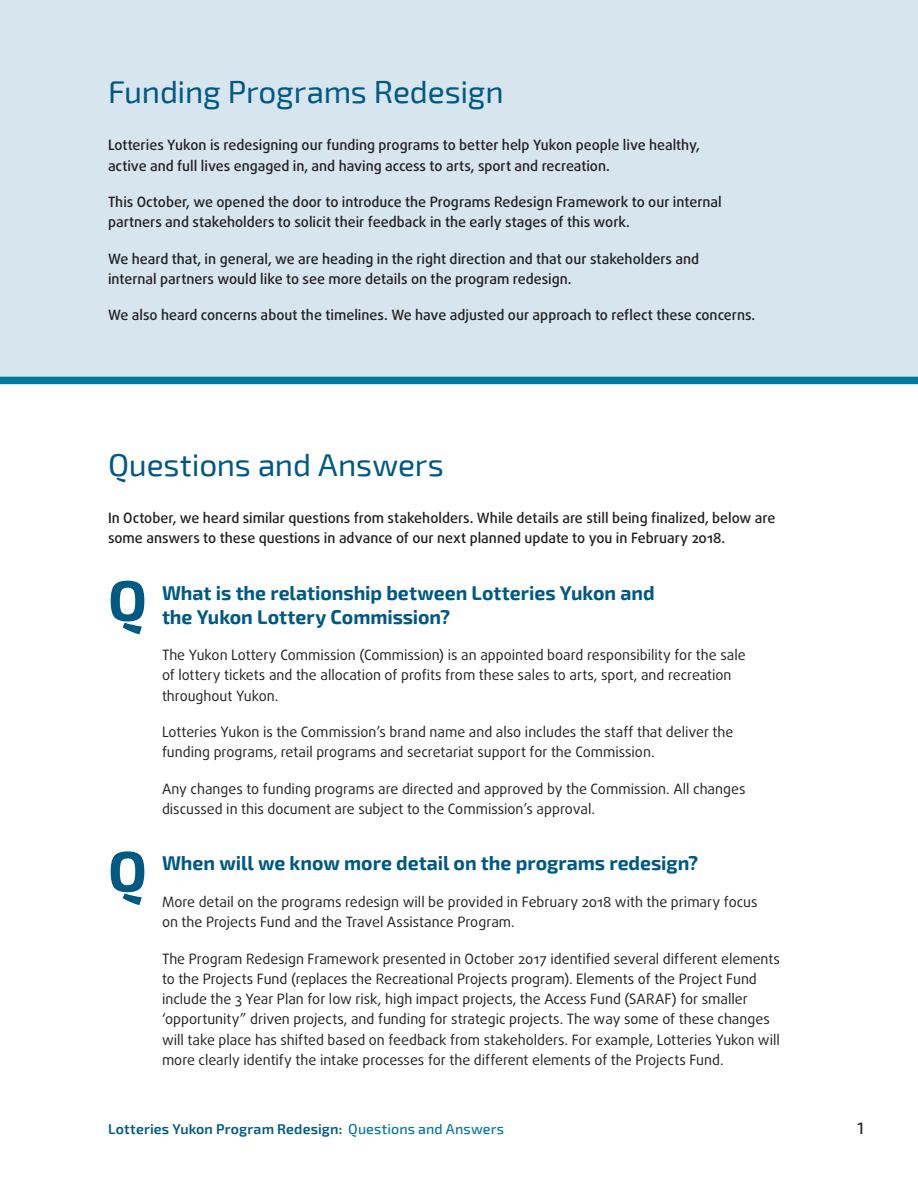
<style>
.page{position:relative;width:918px;height:1188px;background:#fff}
.page>*{position:absolute;margin:0;border:0;box-sizing:border-box;transform-origin:0 0}
.t1{font:700 57px "Exo 2";color:#005983}
.t2{font:31.5px "Exo 2";letter-spacing:-.005em;color:#005983}
.t3{font:700 19.5px/24px "Exo 2";color:#005983}
.t4{font:500 16.5px "Exo 2";color:#231f20}
.t5{font:14.25px/20.2px "Daxline OT";color:#231f20}
.t6{font:500 14.25px/20.2px "Daxline OT";color:#231f20}
.t7{font:600 14.25px "Exo 2";letter-spacing:.01em;color:#005983}
.s1{font-weight:500;color:#01779e}
</style>
<div class="page">
<div style="left:0;top:0;width:918px;height:380px;background:#d7e5ef"></div>
<div style="left:0;top:377px;width:918px;height:7px;background:#01779e"></div>
<h2 class="t2" style="left:108px;top:74px;width:397px">Funding Programs Redesign</h2>
<p class="t6" style="left:108px;top:135px;width:594px">Lotteries Yukon is redesigning our funding programs to better help Yukon people live healthy, active and full lives engaged in, and having access to arts, sport and recreation.</p>
<p class="t6" style="left:108px;top:192px;width:615px">This October, we opened the door to introduce the Programs Redesign Framework to our internal partners and stakeholders to solicit their feedback in the early stages of this work.</p>
<p class="t6" style="left:108px;top:249px;width:593px">We heard that, in general, we are heading in the right direction and that our stakeholders and internal partners would like to see more details on the program redesign.</p>
<p class="t6" style="left:108px;top:305px;width:649px">We also heard concerns about the timelines. We have adjusted our approach to reflect these concerns.</p>
<h2 class="t2" style="left:108px;top:446px;width:337px">Questions and Answers</h2>
<p class="t6" style="left:108px;top:508px;width:669px">In October, we heard similar questions from stakeholders. While details are still being finalized, below are some answers to these questions in advance of our next planned update to you in February 2018.</p>
<h1 class="t1" style="left:108px;top:567px;width:41px">Q</h1>
<h3 class="t3" style="left:162px;top:581px;width:494px">What is the relationship between Lotteries Yukon and the Yukon Lottery Commission?</h3>
<p class="t5" style="left:162px;top:645px;width:585px">The Yukon Lottery Commission (Commission) is an appointed board responsibility for the sale of lottery tickets and the allocation of profits from these sales to arts, sport, and recreation throughout Yukon.</p>
<p class="t5" style="left:162px;top:722px;width:573px">Lotteries Yukon is the Commission’s brand name and also includes the staff that deliver the funding programs, retail programs and secretariat support for the Commission.</p>
<p class="t5" style="left:162px;top:779px;width:585px">Any changes to funding programs are directed and approved by the Commission. All changes discussed in this document are subject to the Commission’s approval.</p>
<h1 class="t1" style="left:108px;top:837px;width:41px">Q</h1>
<h3 class="t3" style="left:162px;top:852px;width:538px">When will we know more detail on the programs redesign?</h3>
<p class="t5" style="left:162px;top:892px;width:597px">More detail on the programs redesign will be provided in February 2018 with the primary focus on the Projects Fund and the Travel Assistance Program.</p>
<p class="t5" style="left:162px;top:948px;width:620px">The Program Redesign Framework presented in October 2017 identified several different elements to the Projects Fund (replaces the Recreational Projects program). Elements of the Project Fund include the 3 Year Plan for low risk, high impact projects, the Access Fund (SARAF) for smaller ‘opportunity” driven projects, and funding for strategic projects. The way some of these changes will take place has shifted based on feedback from stakeholders. For example, Lotteries Yukon will more clearly identify the intake processes for the different elements of the Projects Fund.</p>
<p class="t7" style="left:108px;top:1121px;width:398px">Lotteries Yukon Program Redesign: <span class="s1">Questions and Answers</span></p>
<p class="t4" style="left:857px;top:1119px;width:8px">1</p>
</div>
